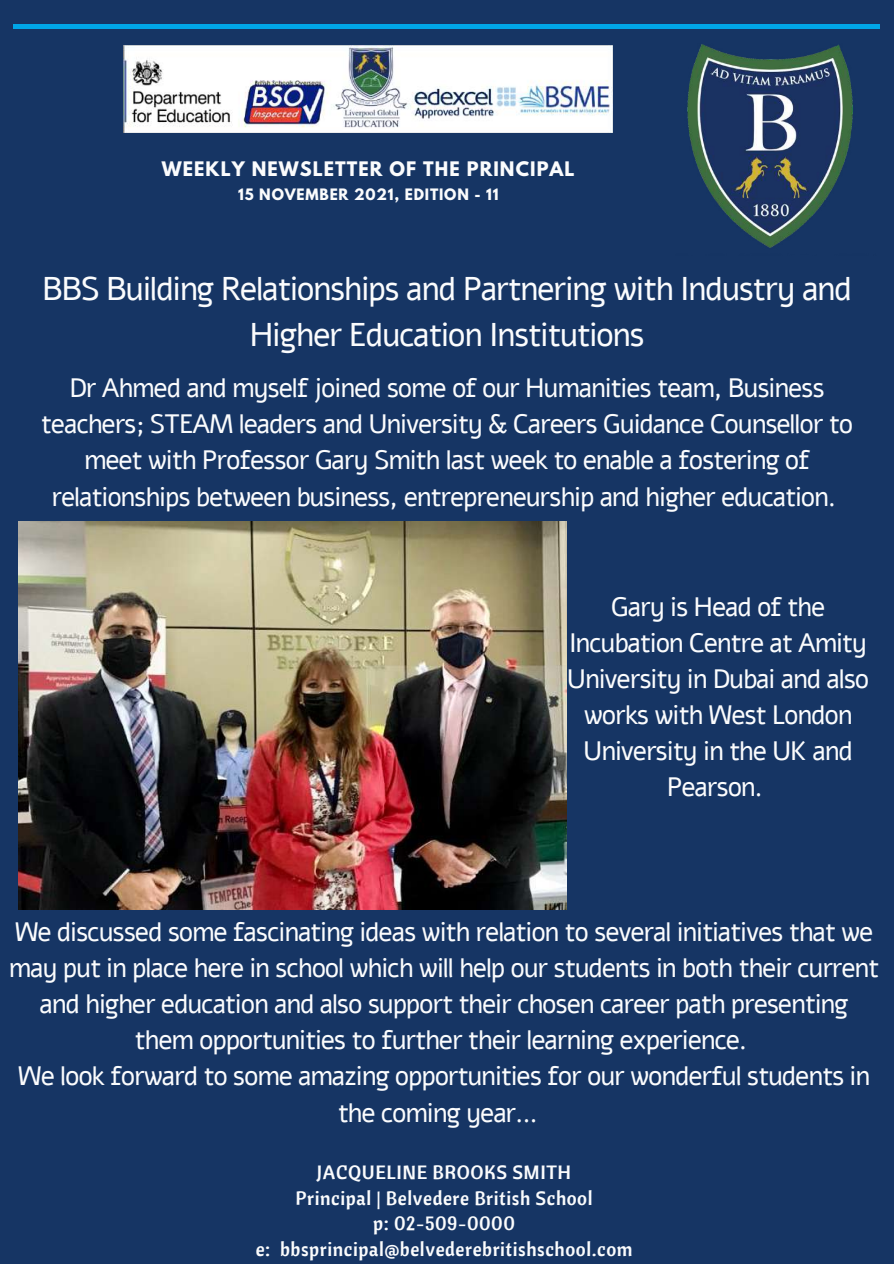
<style>
.page{position:relative;width:894px;height:1264px;background:#fff}
.page>*{position:absolute;margin:0;border:0;box-sizing:border-box;transform-origin:0 0}
.t1{font:32.85px/45px "Alef";letter-spacing:-.045em;color:#fbfcfd;text-align:center}
.t2{font:26.55px/36px "Alef";letter-spacing:-.045em;color:#fbfcfd;text-align:center}
.t3{font:19.2px/25.7px "Cantora One";letter-spacing:.03em;color:#fbfcfd;text-align:center}
.t4{font:700 17.7px "League Spartan";letter-spacing:.06em;color:#fbfcfd}
.t5{font:700 13.95px "League Spartan";letter-spacing:.06em;color:#fbfcfd}
</style>
<div class="page">
<div style="left:0;top:0;width:893px;height:1263px;background:#163564"></div>
<hr style="left:13px;top:25px;width:866px;height:3px;background:#00a6e7">
<img style="left:124px;top:46px;width:488px;height:86px">
<img style="left:687px;top:44px;width:166px;height:204px">
<img style="left:18px;top:521px;width:548px;height:388px">
<p class="t4" style="left:162px;top:160px;width:414px">WEEKLY NEWSLETTER OF THE PRINCIPAL</p>
<p class="t5" style="left:238px;top:188px;width:261px">15 NOVEMBER 2021, EDITION - 11</p>
<p class="t1" style="left:42px;top:267px;width:811px">BBS Building Relationships and Partnering with Industry and<br>Higher Education Institutions</p>
<p class="t2" style="left:41px;top:370px;width:813px">Dr Ahmed and myself joined some of our Humanities team, Business teachers; STEAM leaders and University &amp; Careers Guidance Counsellor to meet with Professor Gary Smith last week to enable a fostering of relationships between business, entrepreneurship and higher education.</p>
<p class="t2" style="left:567px;top:589px;width:304px">Gary is Head of the<br>Incubation Centre at Amity<br>University in Dubai and also works with West London<br>University in the UK and<br>Pearson.</p>
<p class="t2" style="left:9px;top:914px;width:871px">We discussed some fascinating ideas with relation to several initiatives that we may put in place here in school which will help our students in both their current and higher education and also support their chosen career path presenting them opportunities to further their learning experience.<br>We look forward to some amazing opportunities for our wonderful students in the coming year...</p>
<p class="t3" style="left:255px;top:1158px;width:378px">JACQUELINE BROOKS SMITH<br>Principal | Belvedere British School<br>p: 02-509-0000<br>e: bbsprincipal@belvederebritishschool.com</p>
</div>
